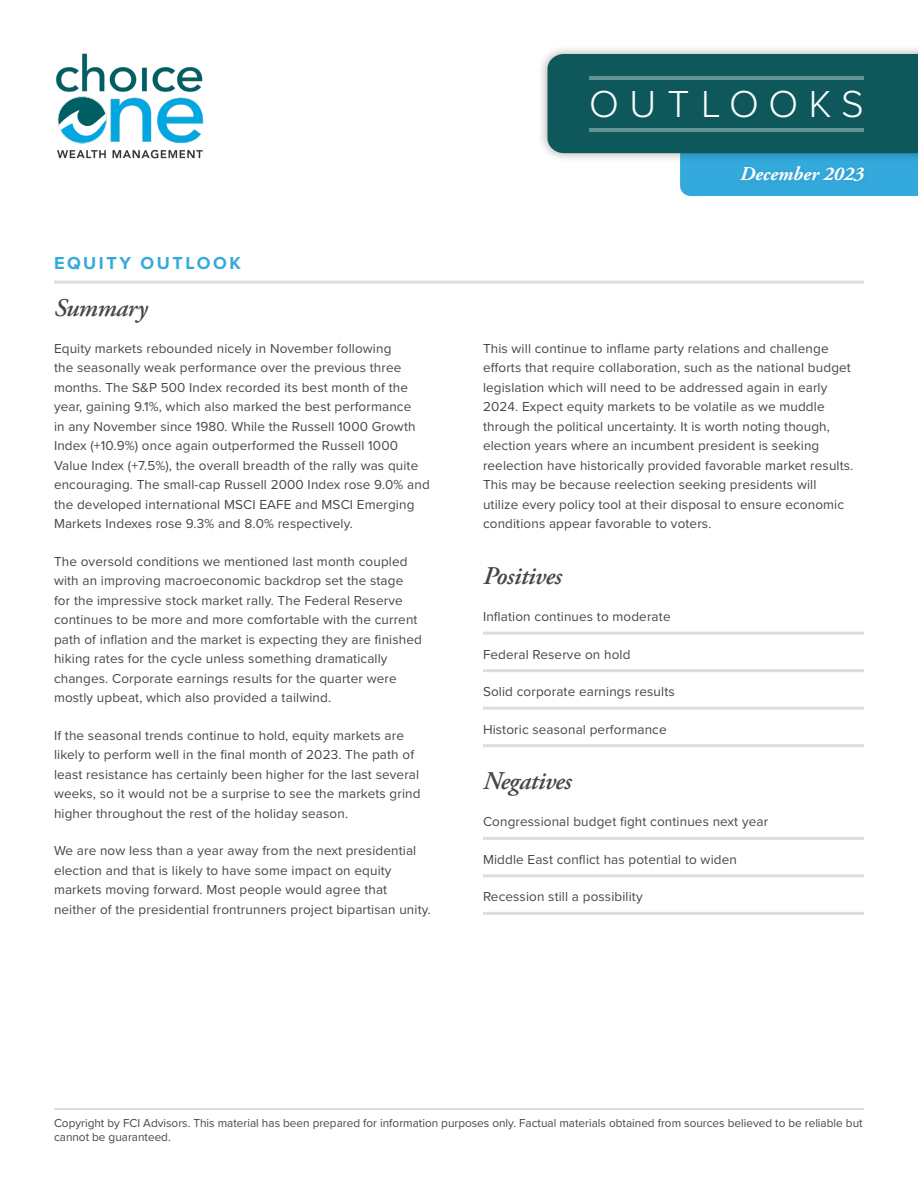
<style>
.page{position:relative;width:918px;height:1188px;background:#fff}
.page>*{position:absolute;margin:0;border:0;box-sizing:border-box;transform-origin:0 0}
.t1{font:300 39px "Proxima Nova";letter-spacing:.265em;color:#fff}
.bullets-square{font:italic 600 25.5px "Adobe Garamond Pro";letter-spacing:-.02em;color:#464747}
.palatino-main{font:italic 600 25.5px "Adobe Garamond Pro";letter-spacing:-.02em;color:#464747}
.t2{font:italic 700 19.5px "Adobe Garamond Pro";color:#fff}
.t3{font:700 18px "Proxima Nova";letter-spacing:.14em;color:#33a9dc}
.palatino-main-2{font:13.5px/19.5px "Proxima Nova";letter-spacing:.01em;color:#464747}
.bullets-square-2{font:13.5px "Proxima Nova";letter-spacing:.01em;color:#464747}
.t4{font:12px/14.4px "Proxima Nova";color:#464747}
</style>
<div class="page">
<div style="left:538px;top:44px;width:380px;height:119px;background:#231f20;opacity:.38"></div>
<svg style="left:547px;top:54px;width:371px;height:142px;background:#307781"></svg>
<hr style="left:590px;top:76px;width:274px;height:4px;background:#629294">
<hr style="left:590px;top:128px;width:274px;height:4px;background:#629294">
<div style="left:736px;top:162px;width:133px;height:25px;background:#32a7d9"></div>
<hr style="left:483px;top:632px;width:381px;height:3px;background:#dedcdc">
<hr style="left:483px;top:669px;width:381px;height:3px;background:#dedcdc">
<hr style="left:483px;top:707px;width:381px;height:3px;background:#dedcdc">
<hr style="left:483px;top:744px;width:381px;height:3px;background:#dedcdc">
<hr style="left:483px;top:837px;width:381px;height:3px;background:#dedcdc">
<hr style="left:483px;top:874px;width:381px;height:3px;background:#dedcdc">
<hr style="left:483px;top:912px;width:381px;height:3px;background:#dedcdc">
<hr style="left:54px;top:281px;width:810px;height:3px;background:#dedcdc">
<hr style="left:54px;top:1108px;width:810px;height:2px;background:#dedcdc">
<img style="left:56px;top:53px;width:148px;height:106px">
<h1 class="t1" style="left:589px;top:75px;width:276px">OUTLOOKS</h1>
<p class="t3" style="left:54px;top:249px;width:189px">EQUITY OUTLOOK</p>
<p class="bullets-square" style="left:54px;top:293px;width:95px">Summary</p>
<p class="palatino-main-2" style="left:54px;top:338px;width:377px">Equity markets rebounded nicely in November following<br>the seasonally weak performance over the previous three months. The S&amp;P 500 Index recorded its best month of the year, gaining 9.1%, which also marked the best performance<br>in any November since 1980. While the Russell 1000 Growth Index (+10.9%) once again outperformed the Russell 1000<br>Value Index (+7.5%), the overall breadth of the rally was quite encouraging. The small-cap Russell 2000 Index rose 9.0% and the developed international MSCI EAFE and MSCI Emerging Markets Indexes rose 9.3% and 8.0% respectively.</p>
<p class="palatino-main-2" style="left:54px;top:551px;width:369px">The oversold conditions we mentioned last month coupled with an improving macroeconomic backdrop set the stage for the impressive stock market rally. The Federal Reserve continues to be more and more comfortable with the current path of inflation and the market is expecting they are finished hiking rates for the cycle unless something dramatically changes. Corporate earnings results for the quarter were mostly upbeat, which also provided a tailwind.</p>
<p class="palatino-main-2" style="left:54px;top:725px;width:368px">If the seasonal trends continue to hold, equity markets are likely to perform well in the final month of 2023. The path of least resistance has certainly been higher for the last several weeks, so it would not be a surprise to see the markets grind higher throughout the rest of the holiday season.</p>
<p class="palatino-main-2" style="left:54px;top:841px;width:378px">We are now less than a year away from the next presidential election and that is likely to have some impact on equity markets moving forward. Most people would agree that neither of the presidential frontrunners project bipartisan unity.</p>
<h3 class="t2" style="left:740px;top:162px;width:125px">December 2023</h3>
<p class="palatino-main-2" style="left:483px;top:338px;width:372px">This will continue to inflame party relations and challenge efforts that require collaboration, such as the national budget legislation which will need to be addressed again in early 2024. Expect equity markets to be volatile as we muddle through the political uncertainty. It is worth noting though, election years where an incumbent president is seeking reelection have historically provided favorable market results.<br>This may be because reelection seeking presidents will utilize every policy tool at their disposal to ensure economic conditions appear favorable to voters.</p>
<p class="palatino-main" style="left:483px;top:561px;width:80px">Positives</p>
<p class="bullets-square-2" style="left:483px;top:607px;width:189px">Inflation continues to moderate</p>
<p class="bullets-square-2" style="left:483px;top:644px;width:149px">Federal Reserve on hold</p>
<p class="bullets-square-2" style="left:483px;top:682px;width:193px">Solid corporate earnings results</p>
<p class="bullets-square-2" style="left:483px;top:719px;width:185px">Historic seasonal performance</p>
<p class="bullets-square" style="left:483px;top:766px;width:90px">Negatives</p>
<p class="bullets-square-2" style="left:483px;top:812px;width:287px">Congressional budget fight continues next year</p>
<p class="bullets-square-2" style="left:483px;top:849px;width:255px">Middle East conflict has potential to widen</p>
<p class="bullets-square-2" style="left:483px;top:887px;width:161px">Recession still a possibility</p>
<p class="t4" style="left:54px;top:1115px;width:810px">Copyright by FCI Advisors. This material has been prepared for information purposes only. Factual materials obtained from sources believed to be reliable but cannot be guaranteed.</p>
</div>
